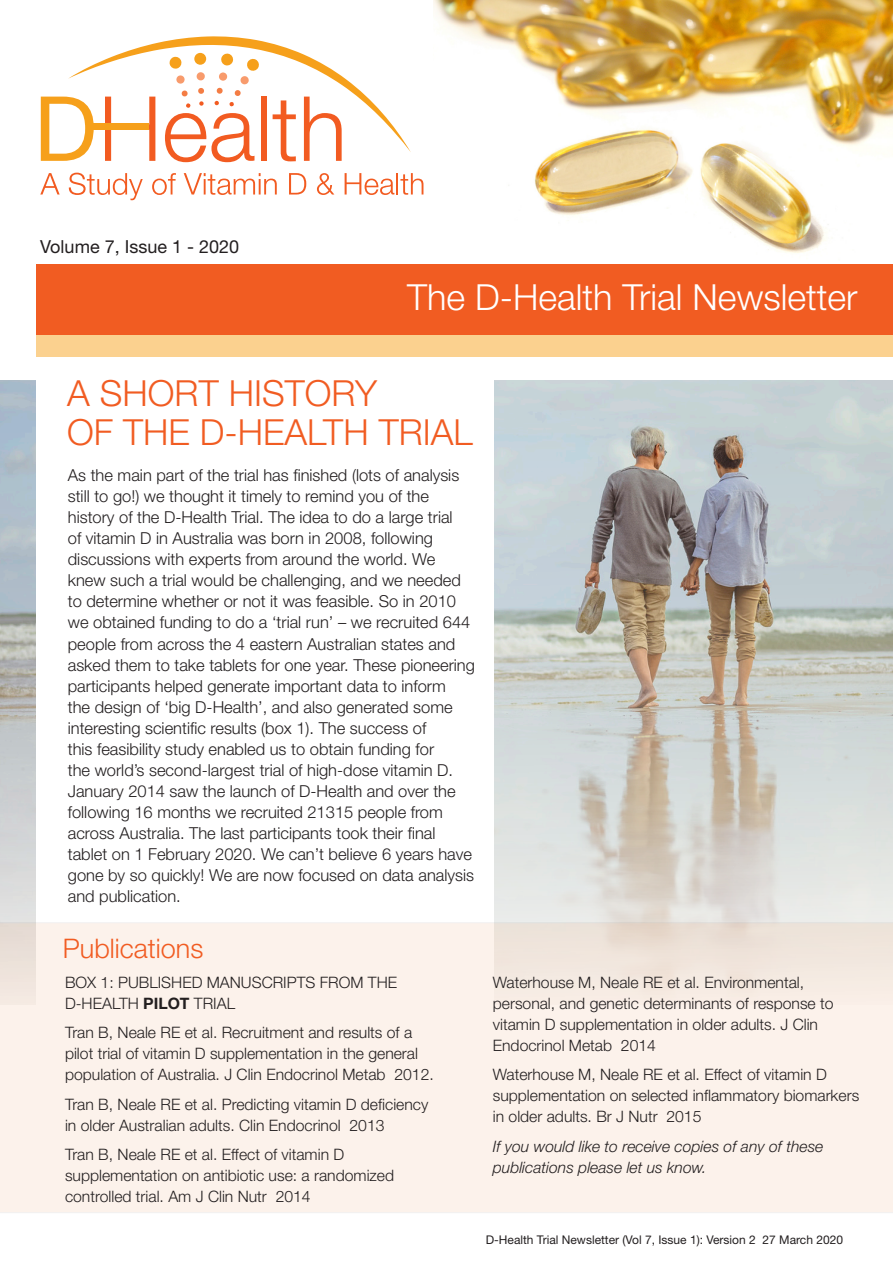
<style>
.page{position:relative;width:893px;height:1263px;background:#fff}
.page>*{position:absolute;margin:0;border:0;box-sizing:border-box;transform-origin:0 0}
.Bullets{font:300 36px "Helvetica Neue LT Std";color:#f15c22}
.t1{font:300 36px "Helvetica Neue LT Std";color:#fff}
.Bullets-2{font:300 27px "Helvetica Neue LT Std";color:#f15c22}
.t2{font:18px "Helvetica Neue LT Std";color:#231f20}
.Bullets-3{font:300 16.5px/21px "Helvetica Neue LT Std";color:#231f20}
.Bullets-4{font:300 15.75px/21px "Helvetica Neue LT Std";color:#231f20}
.Bullets-5{font:italic 300 15.75px/21px "Helvetica Neue LT Std";color:#231f20}
.t3{font:12px "Helvetica Neue LT Std";color:#231f20}
.s1{font-weight:700}
</style>
<div class="page">
<svg style="left:40px;top:173px;width:20px;height:22px"></svg>
<svg style="left:69px;top:173px;width:74px;height:27px"></svg>
<svg style="left:152px;top:173px;width:24px;height:22px"></svg>
<svg style="left:184px;top:173px;width:93px;height:22px"></svg>
<svg style="left:289px;top:173px;width:17px;height:22px"></svg>
<svg style="left:317px;top:173px;width:17px;height:22px"></svg>
<svg style="left:345px;top:173px;width:78px;height:22px"></svg>
<svg style="left:41px;top:36px;width:370px;height:126px"></svg>
<div style="left:91px;top:124px;width:58px;height:6px;background:#f6a01b"></div>
<img style="left:433px;top:0;width:460px;height:253px">
<div style="left:37px;top:264px;width:856px;height:71px;background:#f15c22"></div>
<div style="left:37px;top:335px;width:856px;height:22px;background:#fbd18f"></div>
<img style="left:0;top:381px;width:893px;height:541px">
<div style="left:37px;top:379px;width:457px;height:834px;background:#fff"></div>
<svg style="left:0;top:922px;width:893px;height:291px;background:#faf0e9"></svg>
<p class="t2" style="left:40px;top:236px;width:200px">Volume 7, Issue 1 - 2020</p>
<p class="t1" style="left:407px;top:275px;width:452px">The D-Health Trial Newsletter</p>
<p class="Bullets" style="left:67px;top:371px;width:311px">A SHORT HISTORY</p>
<p class="Bullets" style="left:67px;top:410px;width:407px">OF THE D-HEALTH TRIAL</p>
<p class="Bullets-3" style="left:68px;top:465px;width:409px">As the main part of the trial has finished (lots of analysis still to go!) we thought it timely to remind you of the history of the D-Health Trial. The idea to do a large trial<br>of vitamin D in Australia was born in 2008, following discussions with experts from around the world. We knew such a trial would be challenging, and we needed to determine whether or not it was feasible. So in 2010 we obtained funding to do a ‘trial run’ – we recruited 644 people from across the 4 eastern Australian states and asked them to take tablets for one year. These pioneering participants helped generate important data to inform<br>the design of ‘big D-Health’, and also generated some interesting scientific results (box 1). The success of<br>this feasibility study enabled us to obtain funding for<br>the world’s second-largest trial of high-dose vitamin D.<br>January 2014 saw the launch of D-Health and over the following 16 months we recruited 21315 people from across Australia. The last participants took their final tablet on 1 February 2020. We can’t believe 6 years have gone by so quickly! We are now focused on data analysis and publication.</p>
<p class="Bullets-2" style="left:63px;top:931px;width:142px">Publications</p>
<p class="Bullets-4" style="left:65px;top:971px;width:334px">BOX 1: PUBLISHED MANUSCRIPTS FROM THE<br>D-HEALTH <span class="s1">PILOT</span> TRIAL</p>
<p class="Bullets-4" style="left:65px;top:1022px;width:370px">Tran B, Neale RE et al. Recruitment and results of a pilot trial of vitamin D supplementation in the general population of Australia. J Clin Endocrinol Metab 2012.</p>
<p class="Bullets-4" style="left:65px;top:1093px;width:365px">Tran B, Neale RE et al. Predicting vitamin D deficiency in older Australian adults. Clin Endocrinol 2013</p>
<p class="Bullets-4" style="left:65px;top:1144px;width:331px">Tran B, Neale RE et al. Effect of vitamin D supplementation on antibiotic use: a randomized controlled trial. Am J Clin Nutr 2014</p>
<p class="Bullets-4" style="left:493px;top:971px;width:342px">Waterhouse M, Neale RE et al. Environmental, personal, and genetic determinants of response to vitamin D supplementation in older adults. J Clin Endocrinol Metab 2014</p>
<p class="Bullets-4" style="left:493px;top:1064px;width:368px">Waterhouse M, Neale RE et al. Effect of vitamin D supplementation on selected inflammatory biomarkers in older adults. Br J Nutr 2015</p>
<p class="Bullets-5" style="left:493px;top:1136px;width:332px">If you would like to receive copies of any of these publications please let us know.</p>
<p class="t3" style="left:486px;top:1232px;width:359px">D-Health Trial Newsletter (Vol 7, Issue 1): Version 2 27 March 2020</p>
</div>
